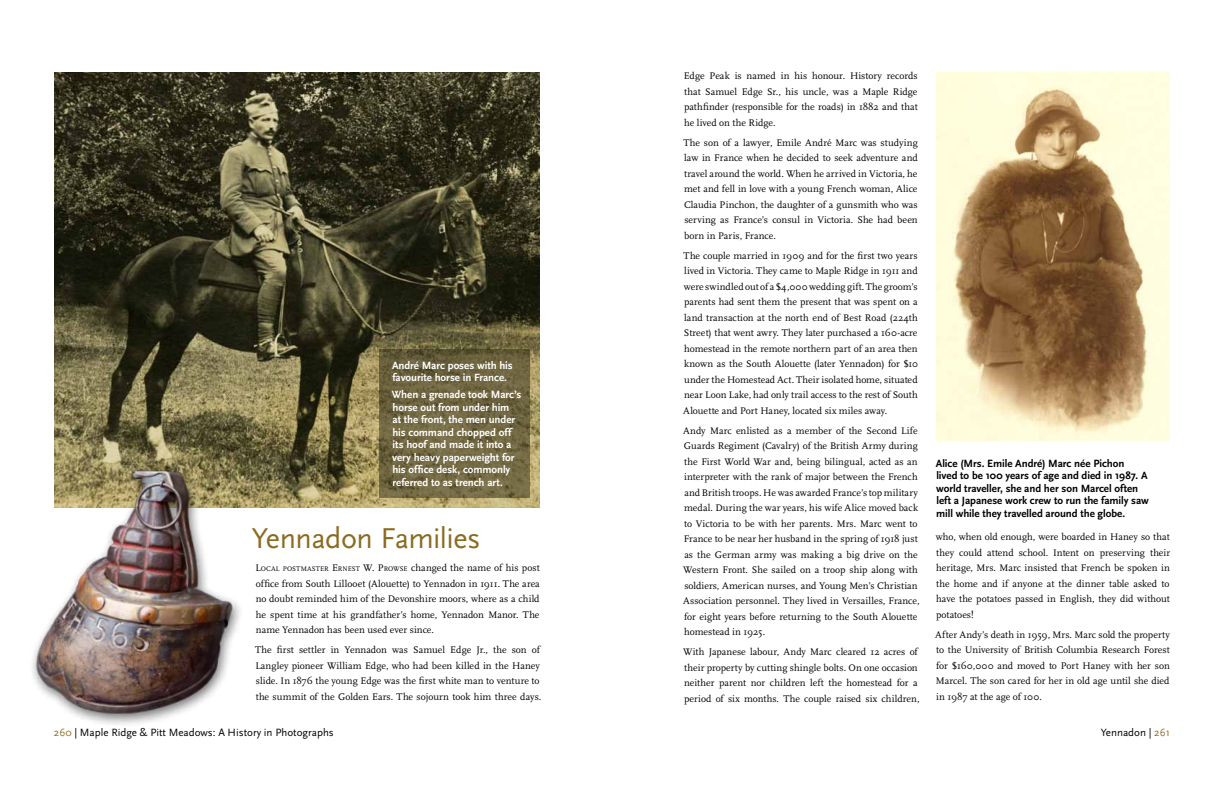
<style>
.page{position:relative;width:1224px;height:792px;background:#fff}
.page>*{position:absolute;margin:0;border:0;box-sizing:border-box;transform-origin:0 0}
.t1{font:30px "Scala Sans";letter-spacing:-.02em;color:#8b6b21}
.t2{font:700 11px/12.5px "Scala Sans";letter-spacing:-.005em;color:#fff}
.t3{font:700 11px/12.5px "Scala Sans";letter-spacing:-.005em;color:#000}
.t4{font:11px "Scala Sans";color:#000}
.t5{font:10px/15.5px "FF Scala";letter-spacing:.005em;color:#000;text-align:justify}
.t6{font:7px "FF Scala";color:#000}
.s1{font-size:10px}
.s2{color:#8b6b21}
</style>
<div class="page">
<img style="left:936px;top:72px;width:234px;height:369px">
<img style="left:54px;top:72px;width:486px;height:436px">
<svg style="left:380px;top:349px;width:150px;height:149px;background:#6e6440"></svg>
<img style="left:32px;top:433px;width:234px;height:292px">
<p class="t2" style="left:392px;top:359px;width:122px">André Marc poses with his favourite horse in France.</p>
<p class="t2" style="left:392px;top:389px;width:131px">When a grenade took Marc’s horse out from under him<br>at the front, the men under his command chopped off its hoof and made it into a very heavy paperweight for his office desk, commonly referred to as trench art.</p>
<h1 class="t1" style="left:252px;top:522px;width:230px">Yennadon Families</h1>
<p class="t6" style="left:255px;top:565px;width:286px"><span class="s1">L</span>OCAL POSTMASTER <span class="s1">E</span> RNEST <span class="s1">W. P</span> ROWSE <span class="s1">changed the name of his post</span></p>
<p class="t5" style="left:256px;top:576px;width:286px">office from South Lillooet (Alouette) to Yennadon in 1911. The area no doubt reminded him of the Devonshire moors, where as a child he spent time at his grandfather’s home, Yennadon Manor. The name Yennadon has been used ever since.</p>
<p class="t5" style="left:255px;top:642px;width:288px;text-align:left">The first settler in Yennadon was Samuel Edge Jr., the son of Langley pioneer William Edge, who had been killed in the Haney slide. In 1876 the young Edge was the first white man to venture to the summit of the Golden Ears. The sojourn took him three days.</p>
<p class="t5" style="left:684px;top:69px;width:235px">Edge Peak is named in his honour. History records that Samuel Edge Sr., his uncle, was a Maple Ridge pathfinder (responsible for the roads) in 1882 and that he lived on the Ridge.</p>
<p class="t5" style="left:684px;top:135px;width:236px">The son of a lawyer, Emile André Marc was studying law in France when he decided to seek adventure and travel around the world. When he arrived in Victoria, he met and fell in love with a young French woman, Alice Claudia Pinchon, the daughter of a gunsmith who was serving as France’s consul in Victoria. She had been born in Paris, France.</p>
<p class="t5" style="left:683px;top:248px;width:236px">The couple married in 1909 and for the first two years lived in Victoria. They came to Maple Ridge in 1911 and were swindled out of a $4,000 wedding gift. The groom’s parents had sent them the present that was spent on a land transaction at the north end of Best Road (224th Street) that went awry. They later purchased a 160-acre homestead in the remote northern part of an area then known as the South Alouette (later Yennadon) for $10 under the Homestead Act. Their isolated home, situated near Loon Lake, had only trail access to the rest of South Alouette and Port Haney, located six miles away.</p>
<p class="t5" style="left:683px;top:423px;width:238px;text-align:left">Andy Marc enlisted as a member of the Second Life Guards Regiment (Cavalry) of the British Army during the First World War and, being bilingual, acted as an interpreter with the rank of major between the French and British troops. He was awarded France’s top military medal. During the war years, his wife Alice moved back to Victoria to be with her parents. Mrs. Marc went to France to be near her husband in the spring of 1918 just as the German army was making a big drive on the Western Front. She sailed on a troop ship along with soldiers, American nurses, and Young Men’s Christian Association personnel. They lived in Versailles, France, for eight years before returning to the South Alouette homestead in 1925.</p>
<p class="t5" style="left:683px;top:645px;width:238px;text-align:left">With Japanese labour, Andy Marc cleared 12 acres of their property by cutting shingle bolts. On one occasion neither parent nor children left the homestead for a period of six months. The couple raised six children,</p>
<p class="t3" style="left:936px;top:457px;width:214px">Alice (Mrs. Emile André) Marc née Pichon<br>lived to be 100 years of age and died in 1987. A world traveller, she and her son Marcel often left a Japanese work crew to run the family saw mill while they travelled around the globe.</p>
<p class="t5" style="left:936px;top:530px;width:236px">who, when old enough, were boarded in Haney so that they could attend school. Intent on preserving their heritage, Mrs. Marc insisted that French be spoken in the home and if anyone at the dinner table asked to have the potatoes passed in English, they did without potatoes!</p>
<p class="t5" style="left:935px;top:627px;width:236px">After Andy’s death in 1959, Mrs. Marc sold the property to the University of British Columbia Research Forest for $160,000 and moved to Port Haney with her son Marcel. The son cared for her in old age until she died in 1987 at the age of 100.</p>
<p class="t4" style="left:54px;top:726px;width:281px"><span class="s2">260</span> | Maple Ridge &amp; Pitt Meadows: A History in Photographs</p>
<p class="t4" style="left:1101px;top:726px;width:71px">Yennadon | <span class="s2">261</span></p>
</div>
